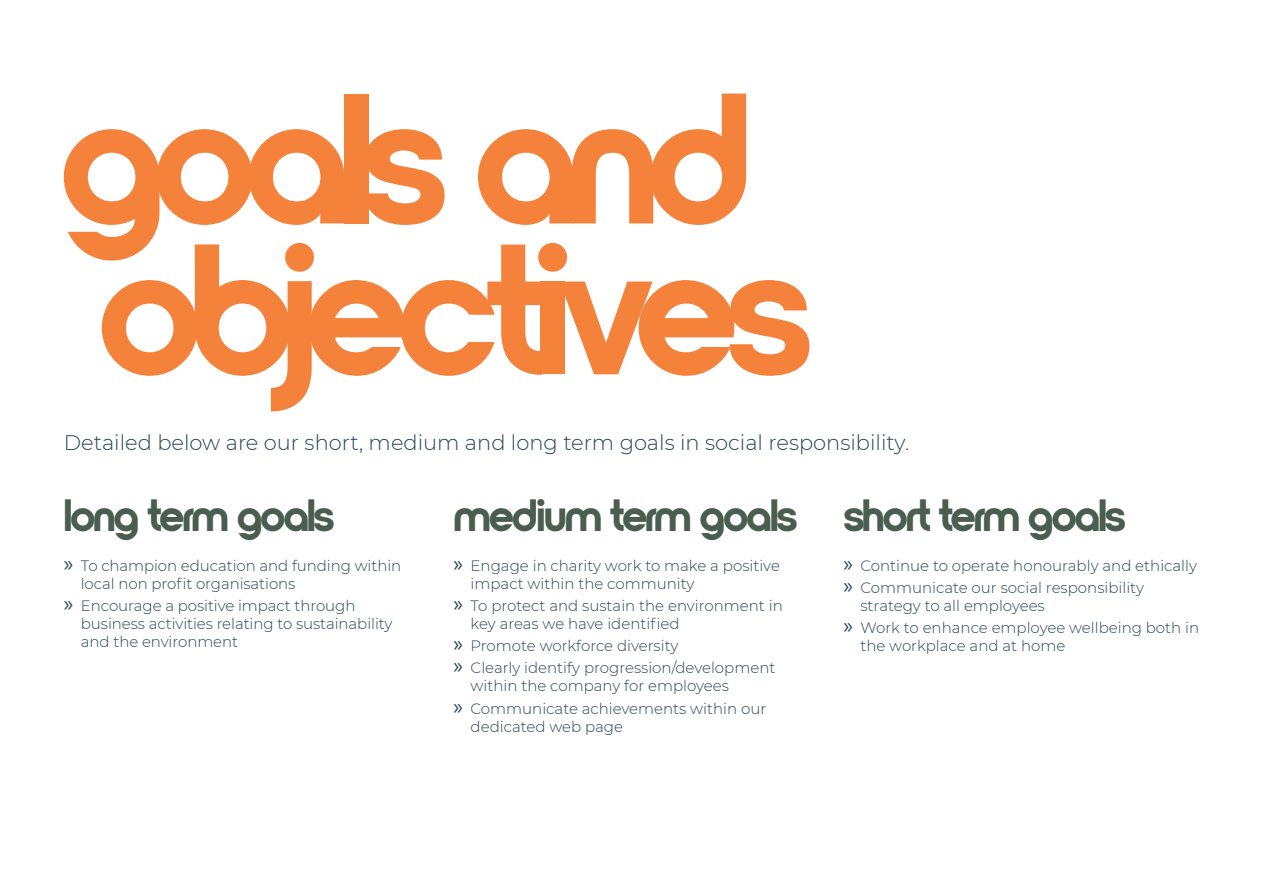
<style>
.page{position:relative;width:1263px;height:893px;background:#fff}
.page>*{position:absolute;margin:0;border:0;box-sizing:border-box;transform-origin:0 0}
.t1{font:700 45px "Nordique Pro";letter-spacing:-.05em;color:#495e4f}
.t2{font:300 21px "Montserrat";color:#254756}
.t3{font:300 15px/18px "Montserrat";color:#254756}
.s1{font-family:"Myriad Pro";font-weight:400;font-size:22.5px}
</style>
<div class="page">
<svg style="left:64px;top:94px;width:745px;height:317px"></svg>
<p class="t2" style="left:64px;top:428px;width:847px">Detailed below are our short, medium and long term goals in social responsibility.</p>
<p class="t1" style="left:64px;top:490px;width:272px">long term goals</p>
<p class="t3" style="left:81px;top:556px;width:322px;text-indent:-17px"><span class="s1">»</span> To champion education and funding within local non profit organisations</p>
<p class="t3" style="left:81px;top:596px;width:313px;text-indent:-17px"><span class="s1">»</span> Encourage a positive impact through business activities relating to sustainability and the environment</p>
<p class="t1" style="left:454px;top:490px;width:345px">medium term goals</p>
<p class="t3" style="left:471px;top:556px;width:311px;text-indent:-17px"><span class="s1">»</span> Engage in charity work to make a positive impact within the community</p>
<p class="t3" style="left:471px;top:596px;width:314px;text-indent:-17px"><span class="s1">»</span> To protect and sustain the environment in key areas we have identified</p>
<p class="t3" style="left:454px;top:636px;width:226px"><span class="s1">»</span> Promote workforce diversity</p>
<p class="t3" style="left:471px;top:659px;width:306px;text-indent:-17px"><span class="s1">»</span> Clearly identify progression/development within the company for employees</p>
<p class="t3" style="left:471px;top:699px;width:297px;text-indent:-17px"><span class="s1">»</span> Communicate achievements within our dedicated web page</p>
<p class="t1" style="left:843px;top:490px;width:284px">short term goals</p>
<p class="t3" style="left:843px;top:556px;width:355px"><span class="s1">»</span> Continue to operate honourably and ethically</p>
<p class="t3" style="left:860px;top:578px;width:285px;text-indent:-17px"><span class="s1">»</span> Communicate our social responsibility strategy to all employees</p>
<p class="t3" style="left:860px;top:618px;width:340px;text-indent:-17px"><span class="s1">»</span> Work to enhance employee wellbeing both in the workplace and at home</p>
</div>
